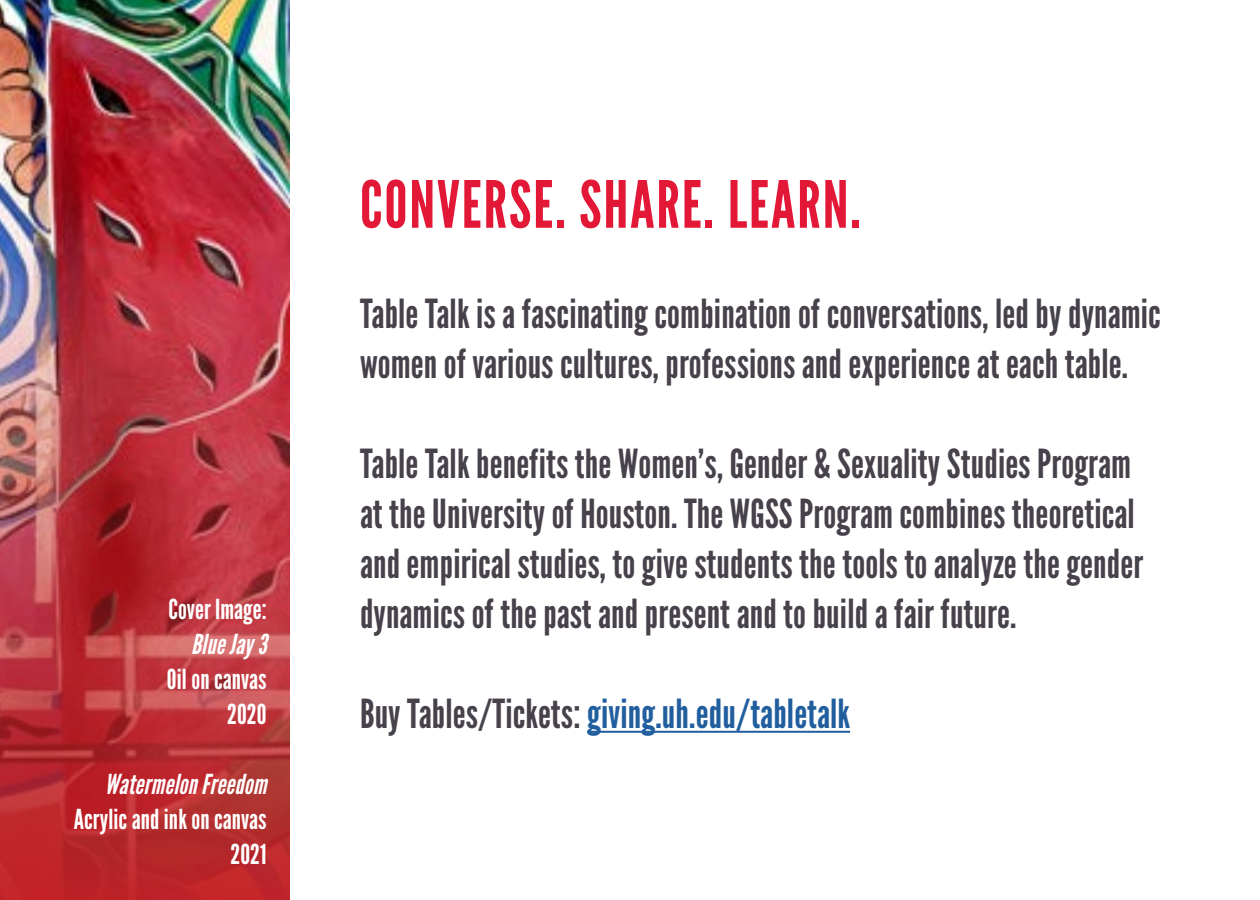
<style>
.page{position:relative;width:1260px;height:900px;background:#fff}
.page>*{position:absolute;margin:0;border:0;box-sizing:border-box;transform-origin:0 0}
.t1{font:65px "League Gothic";letter-spacing:.03em;color:#e31837}
.t2{font:40px/50px "League Gothic";letter-spacing:.005em;color:#47414b}
.t3{font:40px "League Gothic";letter-spacing:.005em;color:#215e9e}
.t4{font:27.5px/35px "League Gothic";letter-spacing:.005em;color:#fff;text-align:right}
.t5{font:italic 27.5px "League Gothic";letter-spacing:.005em;color:#fff}
.s1{color:#47414b}
</style>
<div class="page">
<img style="left:0;top:0;width:290px;height:198px">
<img style="left:0;top:198px;width:290px;height:702px">
<hr style="left:587px;top:731px;width:263px;height:2px;background:#215e9e">
<p class="t4" style="left:168px;top:592px;width:100px">Cover Image:</p>
<p class="t5" style="left:191px;top:628px;width:77px">Blue Jay 3</p>
<p class="t4" style="left:167px;top:662px;width:101px">Oil on canvas<br>2020</p>
<p class="t5" style="left:105px;top:768px;width:163px">Watermelon Freedom</p>
<p class="t4" style="left:74px;top:802px;width:194px">Acrylic and ink on canvas<br>2021</p>
<h1 class="t1" style="left:360px;top:166px;width:502px">CONVERSE. SHARE. LEARN.</h1>
<p class="t2" style="left:360px;top:289px;width:802px">Table Talk is a fascinating combination of conversations, led by dynamic women of various cultures, professions and experience at each table.</p>
<p class="t2" style="left:360px;top:439px;width:785px">Table Talk benefits the Women’s, Gender &amp; Sexuality Studies Program at the University of Houston. The WGSS Program combines theoretical and empirical studies, to give students the tools to analyze the gender dynamics of the past and present and to build a fair future.</p>
<p class="t3" style="left:360px;top:690px;width:492px"><span class="s1">Buy Tables/Tickets:</span> giving.uh.edu/tabletalk</p>
</div>
